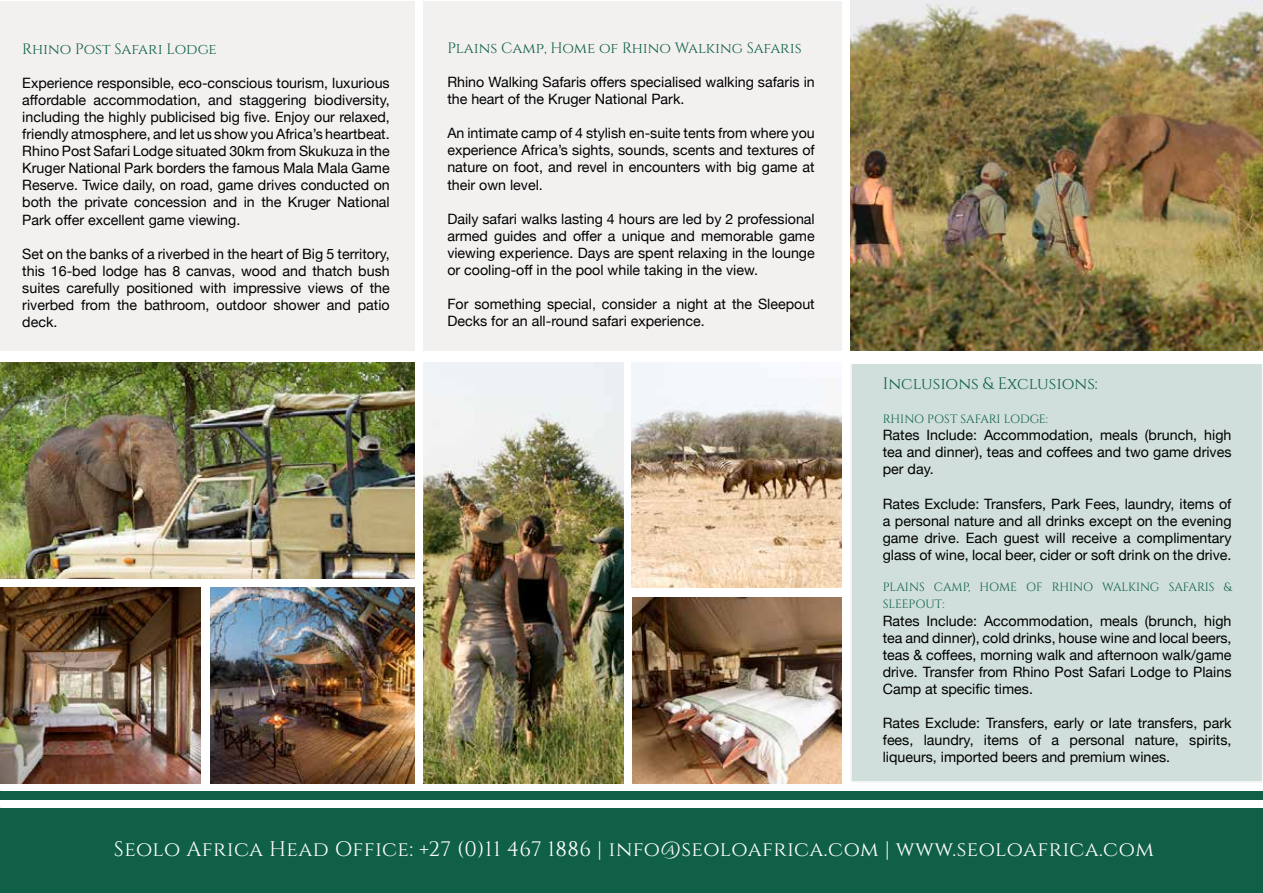
<style>
.page{position:relative;width:1263px;height:893px;background:#fff}
.page>*{position:absolute;margin:0;border:0;box-sizing:border-box;transform-origin:0 0}
.t1{font:21px "Cinzel";letter-spacing:.02em;color:#fff}
.t2{font:16.5px "Cinzel";color:#106048}
.t3{font:15px "Cinzel";color:#106048}
.t4{font:14.25px/17.1px "Helvetica Neue";color:#000;text-align:justify}
.t5{font:12px/17.1px "Cinzel";color:#106048}
</style>
<div class="page">
<div style="left:423px;top:1px;width:419px;height:350px;background:#f3f1f0"></div>
<div style="left:0;top:808px;width:1263px;height:85px;background:#106048"></div>
<div style="left:0;top:791px;width:1263px;height:9px;background:#106048"></div>
<div style="left:0;top:1px;width:415px;height:350px;background:#f3f1f0"></div>
<img style="left:210px;top:588px;width:205px;height:195px">
<img style="left:1px;top:588px;width:199px;height:195px">
<img style="left:1px;top:362px;width:414px;height:216px">
<img style="left:0;top:412px;width:1px;height:371px">
<div style="left:850px;top:363px;width:410px;height:419px;background:#d0dfdb"></div>
<img style="left:632px;top:362px;width:210px;height:226px">
<img style="left:424px;top:362px;width:200px;height:421px">
<img style="left:632px;top:597px;width:210px;height:186px">
<img style="left:850px;top:0;width:413px;height:350px">
<p class="t3" style="left:22px;top:40px;width:196px">Rhino Post Safari Lodge</p>
<p class="t4" style="left:22px;top:75px;width:369px">Experience responsible, eco-conscious tourism, luxurious affordable accommodation, and staggering biodiversity, including the highly publicised big five. Enjoy our relaxed, friendly atmosphere, and let us show you Africa’s heartbeat.<br>Rhino Post Safari Lodge situated 30km from Skukuza in the Kruger National Park borders the famous Mala Mala Game Reserve. Twice daily, on road, game drives conducted on both the private concession and in the Kruger National Park offer excellent game viewing.</p>
<p class="t4" style="left:22px;top:246px;width:369px">Set on the banks of a riverbed in the heart of Big 5 territory, this 16-bed lodge has 8 canvas, wood and thatch bush suites carefully positioned with impressive views of the riverbed from the bathroom, outdoor shower and patio deck.</p>
<p class="t3" style="left:447px;top:39px;width:356px">Plains Camp, Home of Rhino Walking Safaris</p>
<p class="t4" style="left:447px;top:74px;width:369px">Rhino Walking Safaris offers specialised walking safaris in the heart of the Kruger National Park.</p>
<p class="t4" style="left:447px;top:125px;width:369px">An intimate camp of 4 stylish en-suite tents from where you experience Africa’s sights, sounds, scents and textures of nature on foot, and revel in encounters with big game at their own level.</p>
<p class="t4" style="left:447px;top:211px;width:369px">Daily safari walks lasting 4 hours are led by 2 professional armed guides and offer a unique and memorable game viewing experience. Days are spent relaxing in the lounge or cooling-off in the pool while taking in the view.</p>
<p class="t4" style="left:447px;top:296px;width:369px">For something special, consider a night at the Sleepout<br>Decks for an all-round safari experience.</p>
<p class="t2" style="left:883px;top:374px;width:216px">Inclusions &amp; Exclusions:</p>
<p class="t5" style="left:883px;top:411px;width:167px">RHINO POST SAFARI LODGE:</p>
<p class="t4" style="left:883px;top:427px;width:350px">Rates Include: Accommodation, meals (brunch, high tea and dinner), teas and coffees and two game drives per day.</p>
<p class="t4" style="left:883px;top:496px;width:350px">Rates Exclude: Transfers, Park Fees, laundry, items of a personal nature and all drinks except on the evening game drive. Each guest will receive a complimentary glass of wine, local beer, cider or soft drink on the drive.</p>
<p class="t5" style="left:883px;top:579px;width:350px">PLAINS CAMP, HOME OF RHINO WALKING SAFARIS &amp;<br>SLEEPOUT:</p>
<p class="t4" style="left:883px;top:613px;width:350px">Rates Include: Accommodation, meals (brunch, high tea and dinner), cold drinks, house wine and local beers, teas &amp; coffees, morning walk and afternoon walk/game drive. Transfer from Rhino Post Safari Lodge to Plains Camp at specific times.</p>
<p class="t4" style="left:883px;top:715px;width:350px">Rates Exclude: Transfers, early or late transfers, park fees, laundry, items of a personal nature, spirits, liqueurs, imported beers and premium wines.</p>
<h1 class="t1" style="left:114px;top:837px;width:1041px">Seolo Africa Head Office: +27 (0)11 467 1886 | info@seoloafrica.com | www.seoloafrica.com</h1>
</div>
